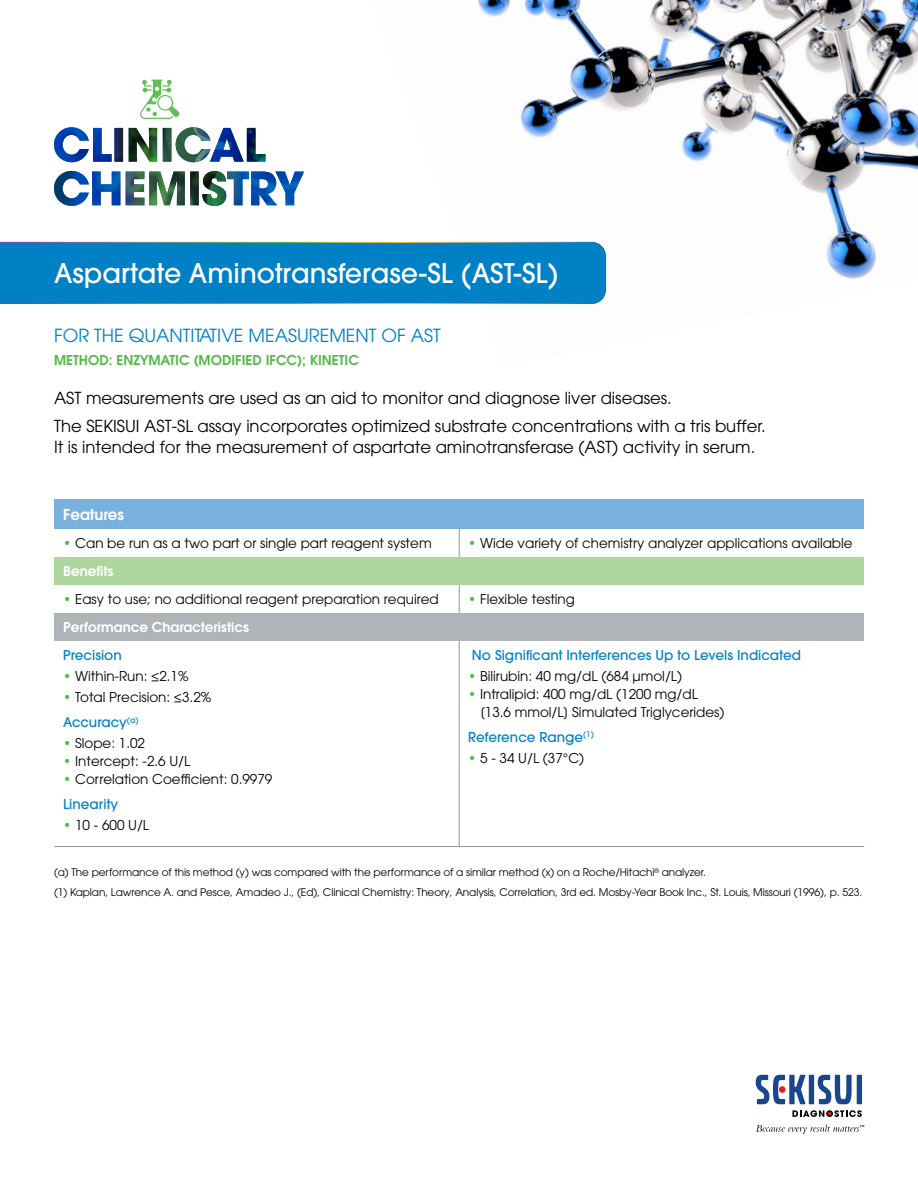
<style>
.page{position:relative;width:918px;height:1188px;background:#fff}
.page>*{position:absolute;margin:0;border:0;box-sizing:border-box;transform-origin:0 0}
.t1{font:500 27px "ITC Avant Garde Std";color:#fff}
.t2{font:18px "ITC Avant Garde Std";color:#0081c6}
.t3{font:16.5px/27.8px "ITC Avant Garde Std";color:#000}
.t4{font:600 15px "ITC Avant Garde Std";color:#fff}
.t5{font:13.5px/24.8px "ITC Avant Garde Std";color:#000}
.t6{font:500 13.5px "ITC Avant Garde Std";color:#0081c6}
.t7{font:600 13.5px "ITC Avant Garde Std";color:#54b948}
.t8{font:600 13.5px "ITC Avant Garde Std";color:#fff}
.t9{font:10.5px/19.4px "ITC Avant Garde Std";letter-spacing:-.01em;color:#000}
.s1{color:#54b948}
.s2{font-weight:500;color:#0081c6}
</style>
<div class="page">
<img style="left:372px;top:0;width:546px;height:279px">
<div style="left:54px;top:500px;width:810px;height:29px;background:#78b1de"></div>
<div style="left:54px;top:557px;width:810px;height:28px;background:#acd69c"></div>
<div style="left:54px;top:613px;width:810px;height:28px;background:#b1b4b6"></div>
<svg style="left:459px;top:529px;width:1px;height:28px"></svg>
<svg style="left:459px;top:585px;width:1px;height:28px"></svg>
<hr style="left:459px;top:641px;width:1px;height:205px;background:#939598">
<hr style="left:54px;top:846px;width:405px;height:1px;background:#939598">
<hr style="left:459px;top:846px;width:405px;height:1px;background:#939598">
<svg style="left:756px;top:1124px;width:108px;height:10px"></svg>
<div style="left:809px;top:1075px;width:5px;height:29px;background:#1a468d"></div>
<div style="left:857px;top:1075px;width:5px;height:29px;background:#1a468d"></div>
<svg style="left:818px;top:1075px;width:34px;height:29px"></svg>
<svg style="left:756px;top:1075px;width:49px;height:29px"></svg>
<div style="left:779px;top:1086px;width:7px;height:7px;background:#eb1d2d;border-radius:50%"></div>
<svg style="left:792px;top:1110px;width:70px;height:7px"></svg>
<svg style="left:140px;top:80px;width:40px;height:39px"></svg>
<img style="left:54px;top:171px;width:250px;height:35px">
<img style="left:54px;top:127px;width:211px;height:35px">
<div style="left:0;top:242px;width:606px;height:62px;background:#0081c6"></div>
<h1 class="t1" style="left:54px;top:256px;width:506px">Aspartate Aminotransferase-SL (AST-SL)</h1>
<h2 class="t2" style="left:54px;top:324px;width:388px">FOR THE QUANTITATIVE MEASUREMENT OF AST</h2>
<p class="t7" style="left:54px;top:352px;width:306px">METHOD: ENZYMATIC (MODIFIED IFCC); KINETIC</p>
<p class="t3" style="left:54px;top:384px;width:713px">AST measurements are used as an aid to monitor and diagnose liver diseases.<br>The SEKISUI AST-SL assay incorporates optimized substrate concentrations with a tris buffer.</p>
<p class="t3" style="left:54px;top:433px;width:703px">It is intended for the measurement of aspartate aminotransferase (AST) activity in serum.</p>
<p class="t4" style="left:63px;top:505px;width:62px">Features</p>
<p class="t5" style="left:63px;top:531px;width:370px"><span class="s1">•</span> Can be run as a two part or single part reagent system</p>
<p class="t5" style="left:468px;top:531px;width:386px"><span class="s1">•</span> Wide variety of chemistry analyzer applications available</p>
<p class="t8" style="left:63px;top:562px;width:52px">Benefits</p>
<p class="t5" style="left:63px;top:586px;width:377px"><span class="s1">•</span> Easy to use; no additional reagent preparation required</p>
<p class="t5" style="left:468px;top:586px;width:108px"><span class="s1">•</span> Flexible testing</p>
<p class="t8" style="left:63px;top:618px;width:187px">Performance Characteristics</p>
<p class="t6" style="left:63px;top:646px;width:60px">Precision</p>
<p class="t5" style="left:63px;top:664px;width:127px"><span class="s1">•</span> Within-Run: ≤2.1%</p>
<p class="t5" style="left:63px;top:685px;width:150px"><span class="s1">•</span> Total Precision: ≤3.2%<br><span class="s2">Accuracy</span><sup>(a)</sup></p>
<p class="t5" style="left:63px;top:731px;width:83px"><span class="s1">•</span> Slope: 1.02</p>
<p class="t5" style="left:63px;top:749px;width:129px"><span class="s1">•</span> Intercept: -2.6 U/L</p>
<p class="t5" style="left:63px;top:767px;width:211px"><span class="s1">•</span> Correlation Coefficient: 0.9979<br><span class="s2">Linearity</span></p>
<p class="t5" style="left:63px;top:813px;width:87px"><span class="s1">•</span> 10 - 600 U/L</p>
<p class="t6" style="left:472px;top:646px;width:331px">No Significant Interferences Up to Levels Indicated</p>
<p class="t5" style="left:468px;top:664px;width:215px"><span class="s1">•</span> Bilirubin: 40 mg/dL (684 μmol/L)</p>
<p class="t5" style="left:480px;top:685px;width:246px;line-height:18px;text-indent:-12px"><span class="s1">•</span> Intralipid: 400 mg/dL (1200 mg/dL [13.6 mmol/L] Simulated Triglycerides)</p>
<p class="t6" style="left:468px;top:728px;width:127px">Reference Range<sup>(1)</sup></p>
<p class="t5" style="left:468px;top:746px;width:118px"><span class="s1">•</span> 5 - 34 U/L (37°C)</p>
<p class="t9" style="left:54px;top:863px;width:810px">(a) The performance of this method (y) was compared with the performance of a similar method (x) on a Roche/Hitachi<sup>®</sup> analyzer.<br>(1) Kaplan, Lawrence A. and Pesce, Amadeo J., (Ed), Clinical Chemistry: Theory, Analysis, Correlation, 3rd ed. Mosby-Year Book Inc., St. Louis, Missouri (1996), p. 523.</p>
</div>
